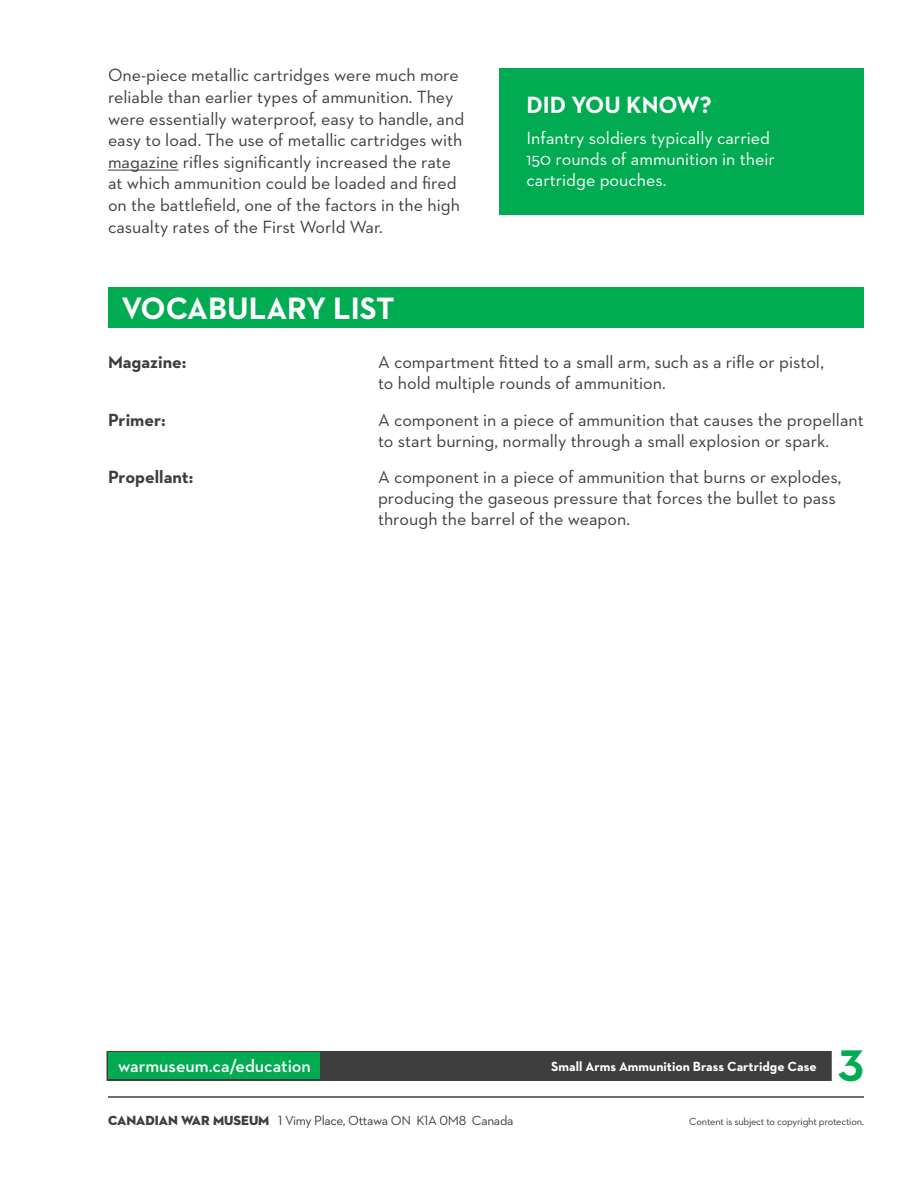
<style>
.page{position:relative;width:918px;height:1188px;background:#fff}
.page>*{position:absolute;margin:0;border:0;box-sizing:border-box;transform-origin:0 0}
.t1{font:700 45px "Neutraface 2 Text";color:#00ab51}
.t2{font:700 31.5px "Neutraface 2 Text";color:#fff}
.t3{font:700 24px "Neutraface 2 Text";color:#fff}
.t4{font:18px/21.6px "Neutraface 2 Text";color:#3e3e3f}
.t5{font:18px/21px "Neutraface 2 Text";color:#fff}
.t6{font:700 18px "Neutraface 2 Text";color:#3e3e3f}
.t7{font:600 18px "Neutraface 2 Text";color:#fff}
.t8{font:13.5px "Neutraface 2 Text";letter-spacing:-.025em;color:#3e3e3f}
.t9{font:700 13.5px "Neutraface 2 Text";color:#fff}
.t10{font:10.5px "Neutraface 2 Text";letter-spacing:-.025em;color:#3e3e3f}
.s1{font-family:"Neutraface 2 Display Titling"}
</style>
<div class="page">
<div style="left:108px;top:287px;width:756px;height:41px;background:#00ab51"></div>
<div style="left:500px;top:68px;width:364px;height:147px;background:#00ab51"></div>
<hr style="left:108px;top:170px;width:71px;height:1px;background:#3e3e3f">
<div style="left:107px;top:1051px;width:725px;height:30px;border:3px solid #3e3e3f"></div>
<div style="left:108px;top:1052px;width:213px;height:27px;background:#00ab51"></div>
<div style="left:321px;top:1052px;width:509px;height:27px;background:#3e3e3f"></div>
<hr style="left:108px;top:1096px;width:756px;height:2px;background:#3e3e3f">
<p class="t4" style="left:108px;top:64px;width:358px">One-piece metallic cartridges were much more reliable than earlier types of ammunition. They were essentially waterproof, easy to handle, and easy to load. The use of metallic cartridges with magazine rifles significantly increased the rate at which ammunition could be loaded and fired on the battlefield, one of the factors in the high casualty rates of the First World War.</p>
<h3 class="t3" style="left:526px;top:89px;width:187px">DID YOU KNOW?</h3>
<p class="t5" style="left:526px;top:127px;width:250px">Infantry soldiers typically carried<br>150 rounds of ammunition in their cartridge pouches.</p>
<h2 class="t2" style="left:122px;top:288px;width:275px">VOCABULARY LIST</h2>
<p class="t6" style="left:108px;top:350px;width:80px">Magazine:</p>
<p class="t4" style="left:378px;top:351px;width:448px;line-height:21px">A compartment fitted to a small arm, such as a rifle or pistol, to hold multiple rounds of ammunition.</p>
<p class="t6" style="left:108px;top:408px;width:59px">Primer:</p>
<p class="t4" style="left:378px;top:409px;width:487px;line-height:21px">A component in a piece of ammunition that causes the propellant to start burning, normally through a small explosion or spark.</p>
<p class="t6" style="left:108px;top:466px;width:87px">Propellant:</p>
<p class="t4" style="left:378px;top:467px;width:465px;line-height:21px">A component in a piece of ammunition that burns or explodes, producing the gaseous pressure that forces the bullet to pass through the barrel of the weapon.</p>
<p class="t7" style="left:118px;top:1054px;width:194px">warmuseum.ca/education</p>
<p class="t9" style="left:551px;top:1058px;width:267px">Small Arms Ammunition Brass Cartridge Case</p>
<h1 class="t1" style="left:838px;top:1037px;width:27px">3</h1>
<p class="t8" style="left:108px;top:1112px;width:407px"><span class="s1">CANADIAN WAR MUSEUM</span> 1 Vimy Place, Ottawa ON K1A 0M8 Canada</p>
<p class="t10" style="left:689px;top:1115px;width:176px">Content is subject to copyright protection.</p>
</div>
